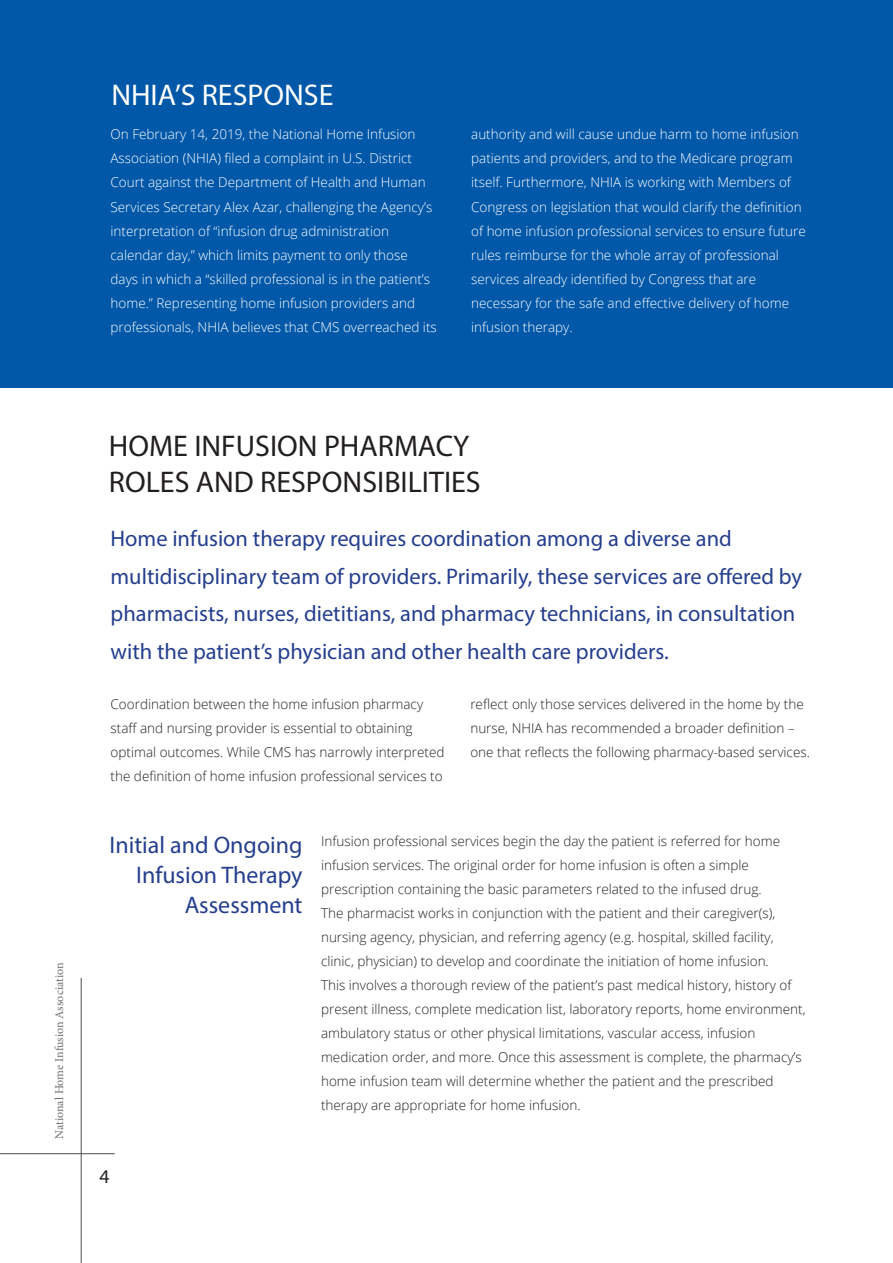
<style>
.page{position:relative;width:893px;height:1263px;background:#fff}
.page>*{position:absolute;margin:0;border:0;box-sizing:border-box;transform-origin:0 0}
.t1{font:30px "Myriad Pro";color:#231f20}
.t2{font:30px "Myriad Pro";color:#fff}
.t3{font:24px/30px "Myriad Pro";color:#253f8e;text-align:right}
.t4{font:22.5px/37.5px "Myriad Pro";color:#253f8e}
.t5{font:19.5px "Myriad Pro";color:#231f20}
.t6{font:300 13.5px/24px "Open Sans";color:#231f20}
.t7{font:300 13.5px/24px "Open Sans";color:#fff}
.t8{font:12px "Minion Pro";letter-spacing:-.005em;color:#6f7073}
</style>
<div class="page">
<div style="left:0;top:0;width:893px;height:388px;background:#0157a8"></div>
<hr style="left:81px;top:978px;width:1px;height:285px;background:#4e4f50">
<hr style="left:0;top:1153px;width:115px;height:1px;background:#4e4f50">
<p class="t2" style="left:111px;top:77px;width:224px">NHIA’S RESPONSE</p>
<p class="t7" style="left:111px;top:122px;width:328px">On February 14, 2019, the National Home Infusion Association (NHIA) filed a complaint in U.S. District Court against the Department of Health and Human Services Secretary Alex Azar, challenging the Agency’s interpretation of “infusion drug administration calendar day,” which limits payment to only those days in which a “skilled professional is in the patient’s home.” Representing home infusion providers and professionals, NHIA believes that CMS overreached its</p>
<p class="t7" style="left:471px;top:122px;width:336px">authority and will cause undue harm to home infusion patients and providers, and to the Medicare program itself. Furthermore, NHIA is working with Members of Congress on legislation that would clarify the definition of home infusion professional services to ensure future rules reimburse for the whole array of professional services already identified by Congress that are necessary for the safe and effective delivery of home infusion therapy.</p>
<p class="t8" style="left:51px;top:1138px;width:177px;rotate:-90deg">National Home Infusion Association</p>
<p class="t1" style="left:109px;top:427px;width:362px">HOME INFUSION PHARMACY</p>
<p class="t1" style="left:109px;top:463px;width:373px">ROLES AND RESPONSIBILITIES</p>
<p class="t4" style="left:111px;top:519px;width:693px">Home infusion therapy requires coordination among a diverse and multidisciplinary team of providers. Primarily, these services are offered by pharmacists, nurses, dietitians, and pharmacy technicians, in consultation with the patient’s physician and other health care providers.</p>
<p class="t6" style="left:111px;top:691px;width:335px">Coordination between the home infusion pharmacy staff and nursing provider is essential to obtaining optimal outcomes. While CMS has narrowly interpreted the definition of home infusion professional services to</p>
<p class="t6" style="left:470px;top:691px;width:341px">reflect only those services delivered in the home by the nurse, NHIA has recommended a broader definition – one that reflects the following pharmacy-based services.</p>
<p class="t3" style="left:109px;top:830px;width:195px">Initial and Ongoing<br>Infusion Therapy<br>Assessment</p>
<p class="t6" style="left:321px;top:828px;width:486px">Infusion professional services begin the day the patient is referred for home infusion services. The original order for home infusion is often a simple prescription containing the basic parameters related to the infused drug.<br>The pharmacist works in conjunction with the patient and their caregiver(s), nursing agency, physician, and referring agency (e.g. hospital, skilled facility, clinic, physician) to develop and coordinate the initiation of home infusion.<br>This involves a thorough review of the patient’s past medical history, history of present illness, complete medication list, laboratory reports, home environment, ambulatory status or other physical limitations, vascular access, infusion medication order, and more. Once this assessment is complete, the pharmacy’s home infusion team will determine whether the patient and the prescribed therapy are appropriate for home infusion.</p>
<p class="t5" style="left:99px;top:1164px;width:12px">4</p>
</div>
